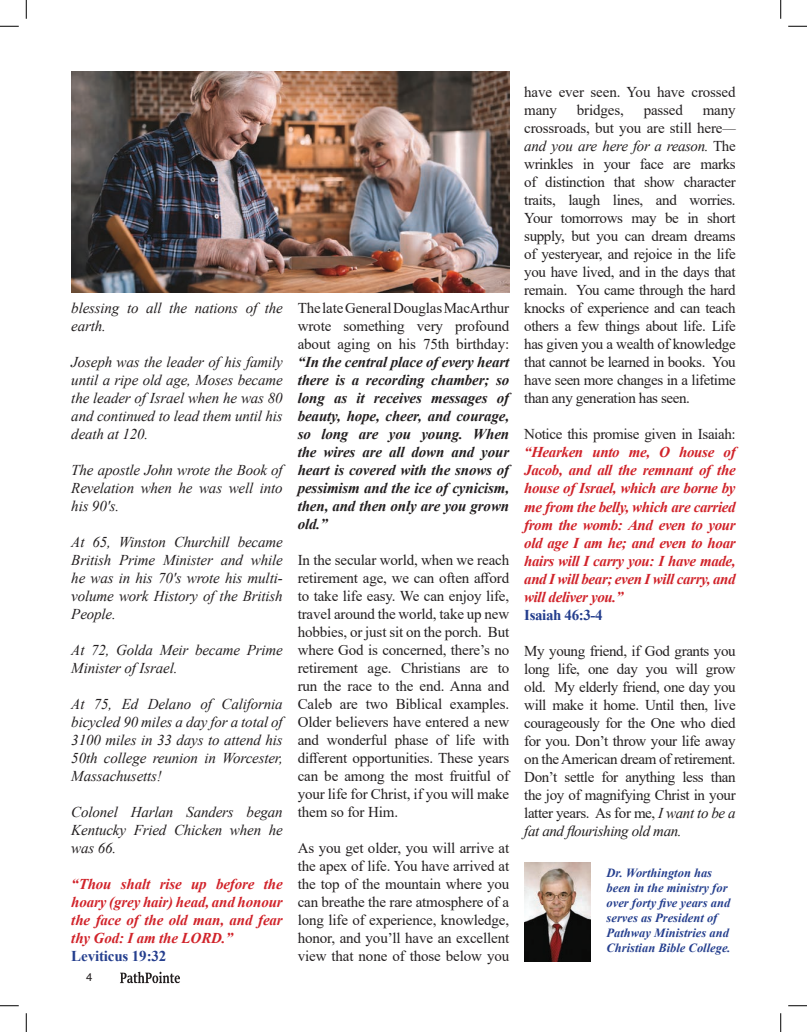
<style>
.page{position:relative;width:807px;height:1032px;background:#fff}
.page>*{position:absolute;margin:0;border:0;box-sizing:border-box;transform-origin:0 0}
.t1{font:15px/18px "Times New Roman";letter-spacing:-.01em;color:#231f20;text-align:justify}
.t2{font:italic 15px/18px "Times New Roman";letter-spacing:-.01em;color:#231f20;text-align:justify}
.t3{font:italic 700 15px/18px "Times New Roman";letter-spacing:-.025em;color:#d1232a}
.t4{font:italic 700 15px/18px "Times New Roman";letter-spacing:-.01em;color:#231f20;text-align:justify}
.t5{font:italic 700 12.5px/15px "Times New Roman";color:#253f8e}
.t6{font:11.25px "Helvetica";color:#231f20}
.s1{font-style:normal;color:#253f8e}
.s2{font-weight:400;font-style:normal}
.s3{font-style:italic}
.s4{font-weight:400;font-style:normal;color:#231f20}
</style>
<div class="page">
<img style="left:71px;top:71px;width:438px;height:221px">
<img style="left:524px;top:862px;width:66px;height:99px">
<svg style="left:120px;top:971px;width:60px;height:11px"></svg>
<svg style="left:0;top:25px;width:19px;height:2px"></svg>
<svg style="left:788px;top:25px;width:18px;height:2px"></svg>
<svg style="left:0;top:1005px;width:19px;height:1px"></svg>
<svg style="left:788px;top:1005px;width:18px;height:1px"></svg>
<svg style="left:25px;top:0;width:2px;height:19px"></svg>
<svg style="left:25px;top:1013px;width:2px;height:18px"></svg>
<svg style="left:780px;top:0;width:1px;height:19px"></svg>
<svg style="left:780px;top:1013px;width:1px;height:18px"></svg>
<p class="t2" style="left:71px;top:298px;width:213px">blessing to all the nations of the earth.</p>
<p class="t2" style="left:71px;top:352px;width:213px">Joseph was the leader of his family until a ripe old age, Moses became the leader of Israel when he was 80 and continued to lead them until his death at 120.</p>
<p class="t2" style="left:71px;top:460px;width:213px">The apostle John wrote the Book of Revelation when he was well into his 90's.</p>
<p class="t2" style="left:71px;top:532px;width:213px">At 65, Winston Churchill became British Prime Minister and while he was in his 70's wrote his multi&shy;volume work History of the British People.</p>
<p class="t2" style="left:71px;top:640px;width:213px">At 72, Golda Meir became Prime<br>Minister of Israel.</p>
<p class="t2" style="left:71px;top:694px;width:213px">At 75, Ed Delano of California bicycled 90 miles a day for a total of 3100 miles in 33 days to attend his 50th college reunion in Worcester, Massachusetts!</p>
<p class="t2" style="left:71px;top:802px;width:213px">Colonel Harlan Sanders began Kentucky Fried Chicken when he was 66.</p>
<p class="t3" style="left:71px;top:874px;width:213px">“Thou shalt rise up before the hoary (grey hair) head, and honour the face of the old man, and fear thy God: I am the LORD.”<br><span class="s1">Leviticus 19:32</span></p>
<p class="t6" style="left:86px;top:968px;width:8px">4</p>
<p class="t4" style="left:297px;top:298px;width:213px"><span class="s2">The late General Douglas MacArthur wrote something very profound about aging on his 75th birthday: </span>“In the central place of every heart there is a recording chamber; so long as it receives messages of beauty, hope, cheer, and courage, so long are you young. When the wires are all down and your heart is covered with the snows of pessimism and the ice of cynicism, then, and then only are you grown old.”</p>
<p class="t1" style="left:297px;top:550px;width:213px">In the secular world, when we reach retirement age, we can often afford to take life easy. We can enjoy life, travel around the world, take up new hobbies, or just sit on the porch. But where God is concerned, there’s no retirement age. Christians are to run the race to the end. Anna and Caleb are two Biblical examples.<br>Older believers have entered a new and wonderful phase of life with different opportunities. These years can be among the most fruitful of your life for Christ, if you will make them so for Him.</p>
<p class="t1" style="left:297px;top:838px;width:213px">As you get older, you will arrive at the apex of life. You have arrived at the top of the mountain where you can breathe the rare atmosphere of a long life of experience, knowledge, honor, and you’ll have an excellent view that none of those below you</p>
<p class="t1" style="left:524px;top:83px;width:213px">have ever seen. You have crossed many</p>
<p class="t1" style="left:576px;top:101px;width:48px">bridges,</p>
<p class="t1" style="left:643px;top:101px;width:41px">passed</p>
<p class="t1" style="left:524px;top:101px;width:213px;text-indent:178px">many crossroads, but you are still here<span class="s3">— and you are here for a reason.</span> The wrinkles in your face are marks of distinction that show character traits, laugh lines, and worries.<br>Your tomorrows may be in short supply, but you can dream dreams of yesteryear, and rejoice in the life you have lived, and in the days that remain. You came through the hard knocks of experience and can teach others a few things about life. Life has given you a wealth of knowledge that cannot be learned in books. You have seen more changes in a lifetime than any generation has seen.</p>
<p class="t3" style="left:524px;top:425px;width:213px"><span class="s4">Notice this promise given in Isaiah: </span>“Hearken unto me, O house of<br>Jacob, and all the remnant of the house of Israel, which are borne by me from the belly, which are carried from the womb: And even to your old age I am he; and even to hoar hairs will I carry you: I have made, and I will bear; even I will carry, and will deliver you.”<br><span class="s1">Isaiah 46:3-4</span></p>
<p class="t1" style="left:524px;top:641px;width:213px">My young friend, if God grants you long life, one day you will grow old. My elderly friend, one day you will make it home. Until then, live courageously for the One who died for you. Don’t throw your life away on the American dream of retirement.<br>Don’t settle for anything less than the joy of magnifying Christ in your latter years. As for me, <span class="s3">I want to be a fat and flourishing old man.</span></p>
<p class="t5" style="left:606px;top:864px;width:125px">Dr. Worthington has been in the ministry for over forty five years and serves as President of<br>Pathway Ministries and<br>Christian Bible College.</p>
</div>
